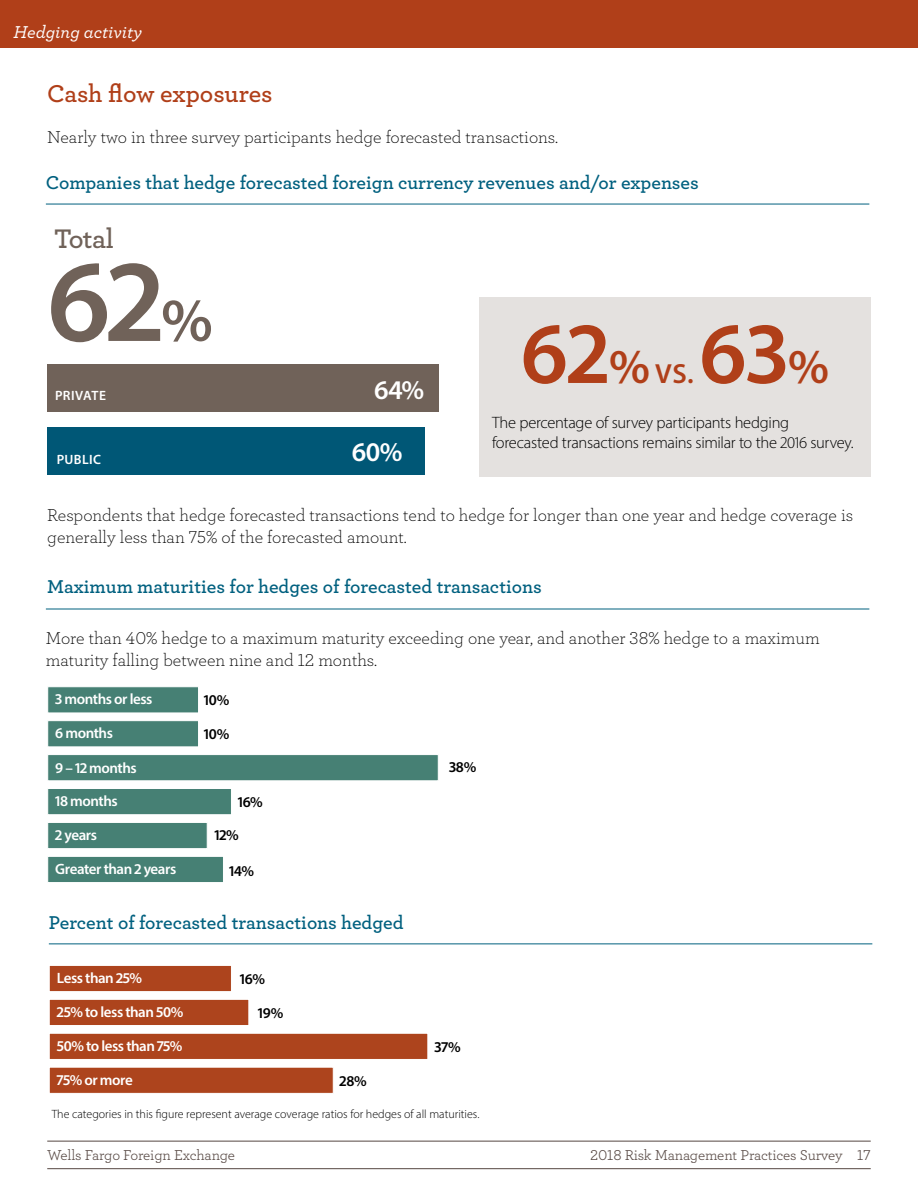
<style>
.page{position:relative;width:918px;height:1188px;background:#fff}
.page>*{position:absolute;margin:0;border:0;box-sizing:border-box;transform-origin:0 0}
.t1{font:600 117.6px "Myriad Pro";color:#706259}
.t2{font:600 87.75px "Myriad Pro";color:#b03f19}
.t3{font:600 28.2px "Archer";letter-spacing:-.02em;color:#706259}
.t4{font:600 27.75px "Myriad Pro";color:#b03f19}
.t5{font:600 27px "Myriad Pro";color:#fff}
.t6{font:600 25.5px "Archer";letter-spacing:-.005em;color:#b03f19}
.t7{font:600 19.5px "Archer";color:#00607f}
.t8{font:300 18px/21.6px "Archer";color:#000}
.t9{font:italic 500 18px "Archer";color:#fff}
.t10{font:300 16.5px/19.8px "Myriad Pro";letter-spacing:-.02em;color:#000}
.t11{font:600 15px "Myriad Pro";letter-spacing:-.03em;color:#fff}
.t12{font:15px "Archer";letter-spacing:-.01em;color:#554742}
.t13{font:600 15px "Myriad Pro";letter-spacing:-.025em;color:#000}
.t14{font:600 13.5px "Myriad Pro";letter-spacing:.03em;color:#fff}
.t15{font:300 12px "Myriad Pro";color:#000}
.s1{font-size:61.5px}
.s2{font-size:87.75px}
.s3{font-size:48.75px}
</style>
<div class="page">
<hr style="left:47px;top:1141px;width:824px;height:1px;background:#554742">
<hr style="left:47px;top:1168px;width:824px;height:1px;background:#554742">
<div style="left:0;top:0;width:918px;height:47px;background:#b03f19"></div>
<div style="left:47px;top:364px;width:392px;height:48px;background:#706259"></div>
<div style="left:47px;top:427px;width:378px;height:48px;background:#005776"></div>
<div style="left:479px;top:297px;width:392px;height:180px;background:#e4e1df"></div>
<div style="left:49px;top:965px;width:183px;height:27px;background:#ad441d;border:1px solid #fff"></div>
<div style="left:49px;top:999px;width:200px;height:27px;background:#ad441d;border:1px solid #fff"></div>
<div style="left:49px;top:1067px;width:285px;height:27px;background:#ad441d;border:1px solid #fff"></div>
<div style="left:49px;top:1033px;width:379px;height:27px;background:#ad441d;border:1px solid #fff"></div>
<div style="left:47px;top:686px;width:152px;height:27px;background:#468074;border:1px solid #fff"></div>
<div style="left:47px;top:720px;width:152px;height:27px;background:#468074;border:1px solid #fff"></div>
<div style="left:47px;top:788px;width:185px;height:27px;background:#468074;border:1px solid #fff"></div>
<div style="left:47px;top:822px;width:161px;height:27px;background:#468074;border:1px solid #fff"></div>
<div style="left:47px;top:856px;width:177px;height:27px;background:#468074;border:1px solid #fff"></div>
<div style="left:47px;top:754px;width:392px;height:27px;background:#468074;border:1px solid #fff"></div>
<hr style="left:46px;top:204px;width:823px;height:1px;background:#00607f">
<hr style="left:46px;top:609px;width:823px;height:1px;background:#00607f">
<hr style="left:49px;top:944px;width:823px;height:1px;background:#00607f">
<p class="t9" style="left:14px;top:18px;width:130px">Hedging activity</p>
<h3 class="t6" style="left:47px;top:74px;width:227px">Cash flow exposures</h3>
<p class="t8" style="left:47px;top:126px;width:513px">Nearly two in three survey participants hedge forecasted transactions.</p>
<p class="t7" style="left:46px;top:168px;width:654px">Companies that hedge forecasted foreign currency revenues and/or expenses</p>
<h3 class="t3" style="left:54px;top:217px;width:61px">Total</h3>
<h1 class="t1" style="left:47px;top:227px;width:167px">62<span class="s1">%</span></h1>
<p class="t14" style="left:55px;top:387px;width:52px">PRIVATE</p>
<h3 class="t5" style="left:374px;top:373px;width:52px">64%</h3>
<p class="t14" style="left:57px;top:451px;width:46px">PUBLIC</p>
<h3 class="t5" style="left:352px;top:435px;width:52px">60%</h3>
<h3 class="t4" style="left:521px;top:356px;width:174px"><span class="s2">62</span><span class="s3">%</span> VS.</h3>
<h2 class="t2" style="left:699px;top:298px;width:131px">63<span class="s3">%</span></h2>
<p class="t10" style="left:492px;top:413px;width:363px">The percentage of survey participants hedging forecasted transactions remains similar to the 2016 survey.</p>
<p class="t8" style="left:47px;top:504px;width:807px">Respondents that hedge forecasted transactions tend to hedge for longer than one year and hedge coverage is generally less than 75% of the forecasted amount.</p>
<p class="t7" style="left:47px;top:572px;width:496px">Maximum maturities for hedges of forecasted transactions</p>
<p class="t8" style="left:46px;top:627px;width:776px">More than 40% hedge to a maximum maturity exceeding one year, and another 38% hedge to a maximum maturity falling between nine and 12 months.</p>
<p class="t11" style="left:55px;top:690px;width:99px">3 months or less</p>
<p class="t13" style="left:204px;top:691px;width:27px">10%</p>
<p class="t11" style="left:55px;top:724px;width:59px">6 months</p>
<p class="t13" style="left:204px;top:724px;width:27px">10%</p>
<p class="t11" style="left:55px;top:759px;width:83px">9 – 12 months</p>
<p class="t13" style="left:449px;top:758px;width:29px">38%</p>
<p class="t11" style="left:55px;top:792px;width:64px">18 months</p>
<p class="t13" style="left:238px;top:792px;width:27px">16%</p>
<p class="t11" style="left:55px;top:825px;width:43px">2 years</p>
<p class="t13" style="left:214px;top:826px;width:26px">12%</p>
<p class="t11" style="left:55px;top:859px;width:122px">Greater than 2 years</p>
<p class="t13" style="left:229px;top:862px;width:26px">14%</p>
<p class="t7" style="left:49px;top:908px;width:356px">Percent of forecasted transactions hedged</p>
<p class="t11" style="left:57px;top:968px;width:87px">Less than 25%</p>
<p class="t13" style="left:240px;top:970px;width:27px">16%</p>
<p class="t11" style="left:57px;top:1002px;width:128px">25% to less than 50%</p>
<p class="t13" style="left:258px;top:1004px;width:27px">19%</p>
<p class="t11" style="left:57px;top:1036px;width:127px">50% to less than 75%</p>
<p class="t13" style="left:434px;top:1038px;width:28px">37%</p>
<p class="t11" style="left:57px;top:1070px;width:78px">75% or more</p>
<p class="t13" style="left:340px;top:1072px;width:29px">28%</p>
<p class="t15" style="left:52px;top:1107px;width:429px">The categories in this figure represent average coverage ratios for hedges of all maturities.</p>
<p class="t12" style="left:47px;top:1145px;width:189px">Wells Fargo Foreign Exchange</p>
<p class="t12" style="left:590px;top:1145px;width:282px">2018 Risk Management Practices Survey 17</p>
</div>
